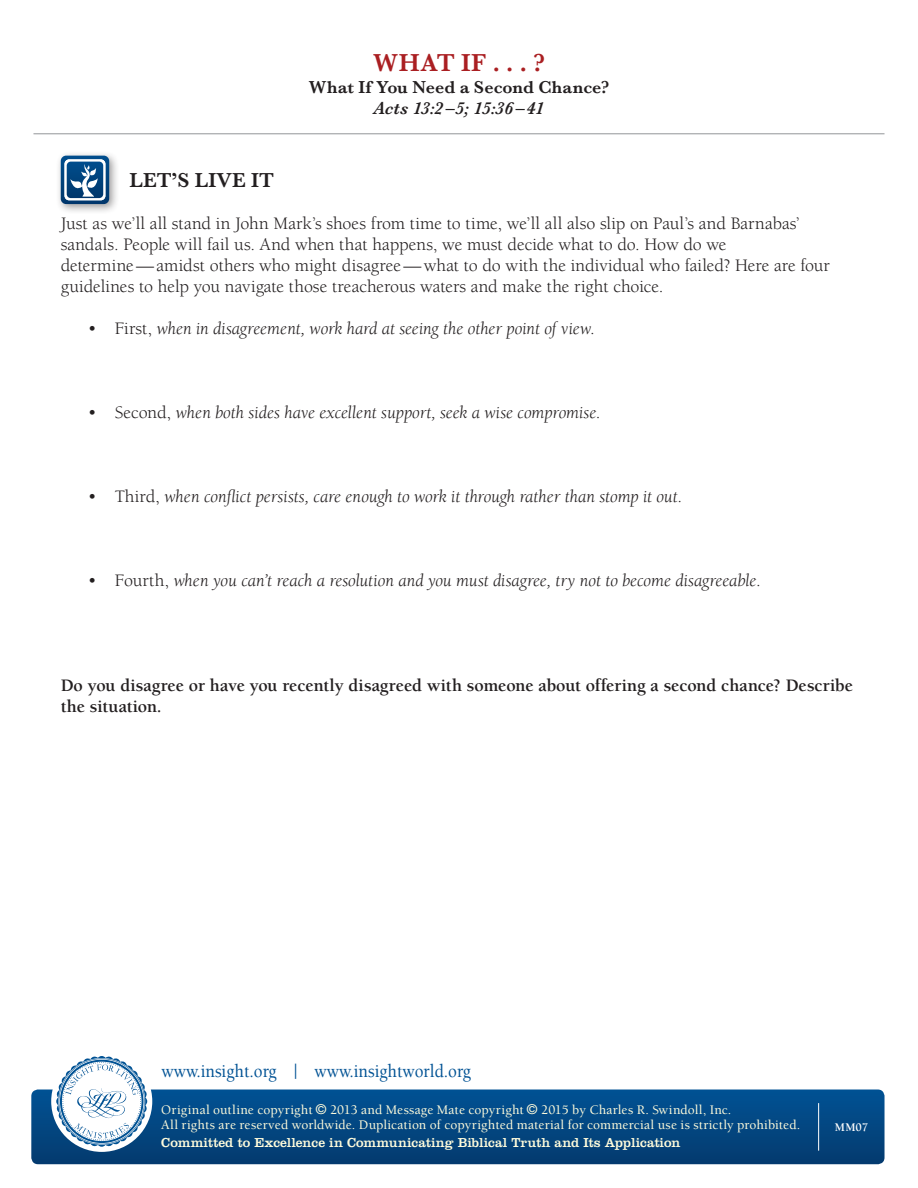
<style>
.page{position:relative;width:918px;height:1188px;background:#fff}
.page>*{position:absolute;margin:0;border:0;box-sizing:border-box;transform-origin:0 0}
.t1{font:600 25.5px "Baskerville";letter-spacing:.025em;color:#aa1f22}
.t2{font:600 21px "Baskerville";color:#231f20}
.t3{font:500 18.9px "Berkeley";color:#005294;scale:.9 1}
.t4{font:18px/21px "Berkeley";color:#231f20}
.t5{font:italic 18px "Berkeley";letter-spacing:-.005em;color:#231f20}
.t6{font:700 18px/21px "Berkeley";letter-spacing:-.005em;color:#231f20}
.t7{font:600 18px "Baskerville";letter-spacing:.005em;color:#231f20}
.t8{font:italic 600 18px "Baskerville";letter-spacing:-.01em;color:#231f20}
.t9{font:500 13.5px/15px "Berkeley";letter-spacing:.01em;color:#fffcdc}
.t10{font:13.5px "Clarendon";letter-spacing:.005em;color:#fffcdc}
.t11{font:700 12px "Berkeley";color:#fff}
.s1{font-style:normal}
</style>
<div class="page">
<div style="left:31px;top:1090px;width:854px;height:74px;background:linear-gradient(to bottom,#015294,#043b6f);border-radius:7px"></div>
<div style="left:51px;top:1051px;width:101px;height:101px;background:#fff;border-radius:50%"></div>
<svg style="left:56px;top:1056px;width:91px;height:91px"></svg>
<hr style="left:33px;top:133px;width:852px;height:1px;background:#939598">
<hr style="left:818px;top:1103px;width:1px;height:48px;background:#fff">
<div style="left:56px;top:150px;width:64px;height:65px;background:#231f20;opacity:.45"></div>
<svg style="left:61px;top:156px;width:48px;height:48px"></svg>
<svg style="left:316px;top:1104px;width:10px;height:11px"></svg>
<svg style="left:527px;top:1104px;width:10px;height:11px"></svg>
<h1 class="t1" style="left:373px;top:45px;width:173px">WHAT IF . . . ?</h1>
<p class="t7" style="left:309px;top:74px;width:302px">What If You Need a Second Chance?</p>
<p class="t8" style="left:374px;top:96px;width:172px">Acts 13:2–5; 15:36 – 41</p>
<p class="t2" style="left:129px;top:166px;width:146px">LET’S LIVE IT</p>
<p class="t4" style="left:61px;top:213px;width:771px">Just as we’ll all stand in John Mark’s shoes from time to time, we’ll all also slip on Paul’s and Barnabas’ sandals. People will fail us. And when that happens, we must decide what to do. How do we determine—amidst others who might disagree—what to do with the individual who failed? Here are four guidelines to help you navigate those treacherous waters and make the right choice.</p>
<p class="t5" style="left:88px;top:319px;width:509px"><span class="s1">• First,</span> when in disagreement, work hard at seeing the other point of view<span class="s1">.</span></p>
<p class="t5" style="left:88px;top:403px;width:514px"><span class="s1">• Second,</span> when both sides have excellent support, seek a wise compromise<span class="s1">.</span></p>
<p class="t5" style="left:88px;top:487px;width:596px"><span class="s1">• Third,</span> when conflict persists, care enough to work it through rather than stomp it out<span class="s1">.</span></p>
<p class="t5" style="left:88px;top:571px;width:674px"><span class="s1">• Fourth,</span> when you can’t reach a resolution and you must disagree, try not to become disagreeable<span class="s1">.</span></p>
<p class="t6" style="left:61px;top:675px;width:794px">Do you disagree or have you recently disagreed with someone about offering a second chance? Describe the situation.</p>
<p class="t3" style="left:162px;top:1061px;width:345px">www.insight.org | www.insightworld.org</p>
<p class="t9" style="left:161px;top:1103px;width:641px;text-indent:380px">2015 by Charles R. Swindoll, Inc.<br>All rights are reserved worldwide. Duplication of copyrighted material for commercial use is strictly prohibited.</p>
<p class="t10" style="left:161px;top:1135px;width:521px">Committed to Excellence in Communicating Biblical Truth and Its Application</p>
<p class="t9" style="left:161px;top:1103px;width:153px">Original outline copyright</p>
<p class="t9" style="left:330px;top:1103px;width:195px">2013 and Message Mate copyright</p>
<p class="t11" style="left:835px;top:1121px;width:35px">MM07</p>
</div>
